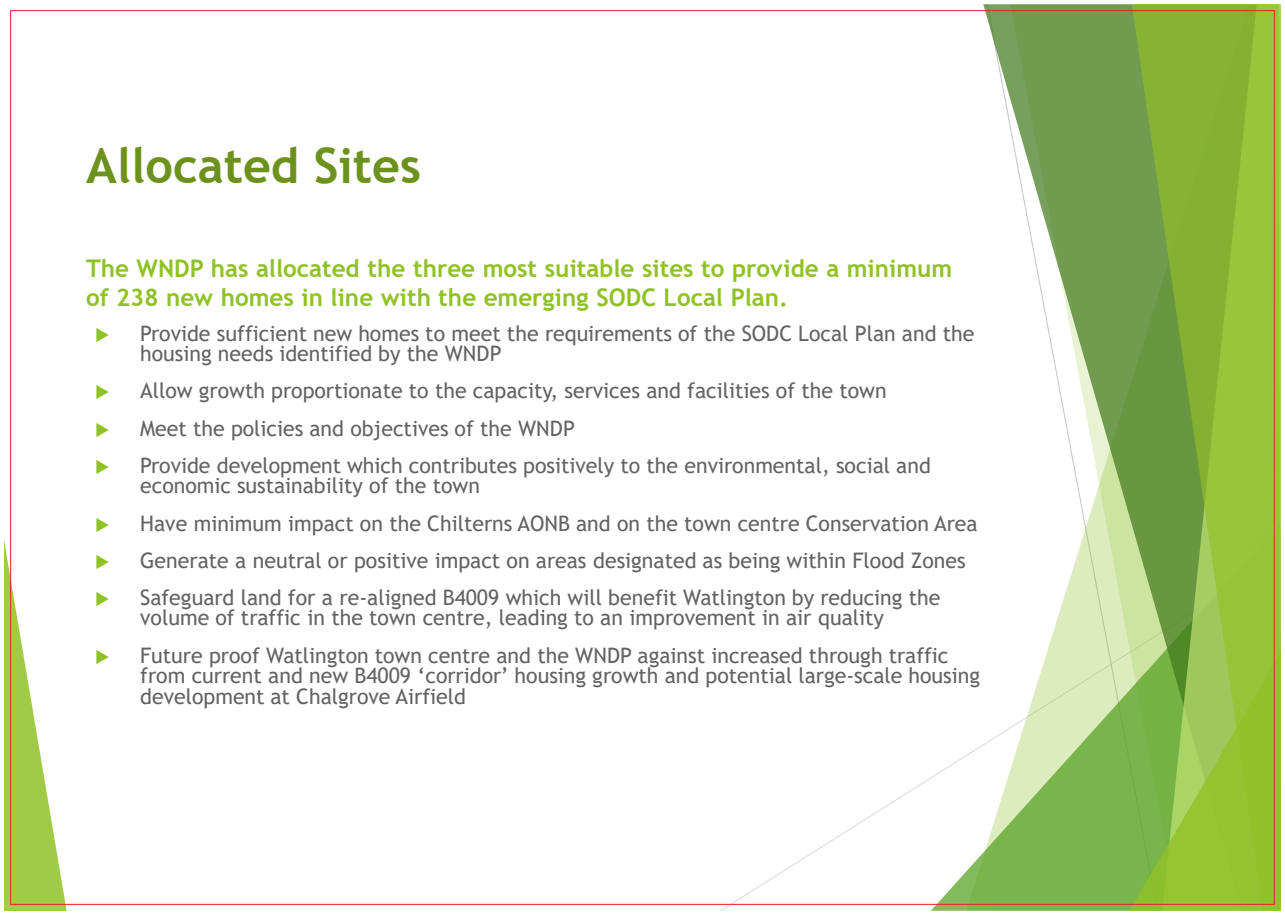
<style>
.page{position:relative;width:1285px;height:915px;background:#fff}
.page>*{position:absolute;margin:0;border:0;box-sizing:border-box;transform-origin:0 0}
.t1{font:700 48.75px "Trebuchet MS";color:#6c911d}
.t2{font:700 24.3px/29.2px "Trebuchet MS";color:#90c226}
.t3{font:21.38px/20.5px "Trebuchet MS";color:#636366}
.s1{color:#90c226}
</style>
<div class="page">
<svg style="left:4px;top:540px;width:63px;height:370px"></svg>
<svg style="left:930px;top:744px;width:53px;height:166px"></svg>
<svg style="left:983px;top:4px;width:148px;height:906px"></svg>
<svg style="left:1131px;top:4px;width:149px;height:647px;background:#87b23d"></svg>
<svg style="left:1129px;top:651px;width:151px;height:259px;background:#8fbe3f"></svg>
<p class="t1" style="left:86px;top:135px;width:336px">Allocated Sites</p>
<p class="t2" style="left:86px;top:253px;width:867px">The WNDP has allocated the three most suitable sites to provide a minimum of 238 new homes in line with the emerging SODC Local Plan.</p>
<p class="t3" style="left:140px;top:322px;width:835px;text-indent:-45px"><span class="s1">◆</span> Provide sufficient new homes to meet the requirements of the SODC Local Plan and the housing needs identified by the WNDP</p>
<p class="t3" style="left:95px;top:380px;width:793px"><span class="s1">◆</span> Allow growth proportionate to the capacity, services and facilities of the town</p>
<p class="t3" style="left:95px;top:417px;width:481px"><span class="s1">◆</span> Meet the policies and objectives of the WNDP</p>
<p class="t3" style="left:140px;top:454px;width:792px;text-indent:-45px"><span class="s1">◆</span> Provide development which contributes positively to the environmental, social and economic sustainability of the town</p>
<p class="t3" style="left:95px;top:512px;width:884px"><span class="s1">◆</span> Have minimum impact on the Chilterns AONB and on the town centre Conservation Area</p>
<p class="t3" style="left:95px;top:549px;width:872px"><span class="s1">◆</span> Generate a neutral or positive impact on areas designated as being within Flood Zones</p>
<p class="t3" style="left:95px;top:586px;width:846px;text-align:center"><span class="s1">◆</span> Safeguard land for a re-aligned B4009 which will benefit Watlington by reducing the volume of traffic in the town centre, leading to an improvement in air quality</p>
<p class="t3" style="left:140px;top:644px;width:841px;text-indent:-45px"><span class="s1">◆</span> Future proof Watlington town centre and the WNDP against increased through traffic from current and new B4009 ‘corridor’ housing growth and potential large-scale housing development at Chalgrove Airfield</p>
</div>
